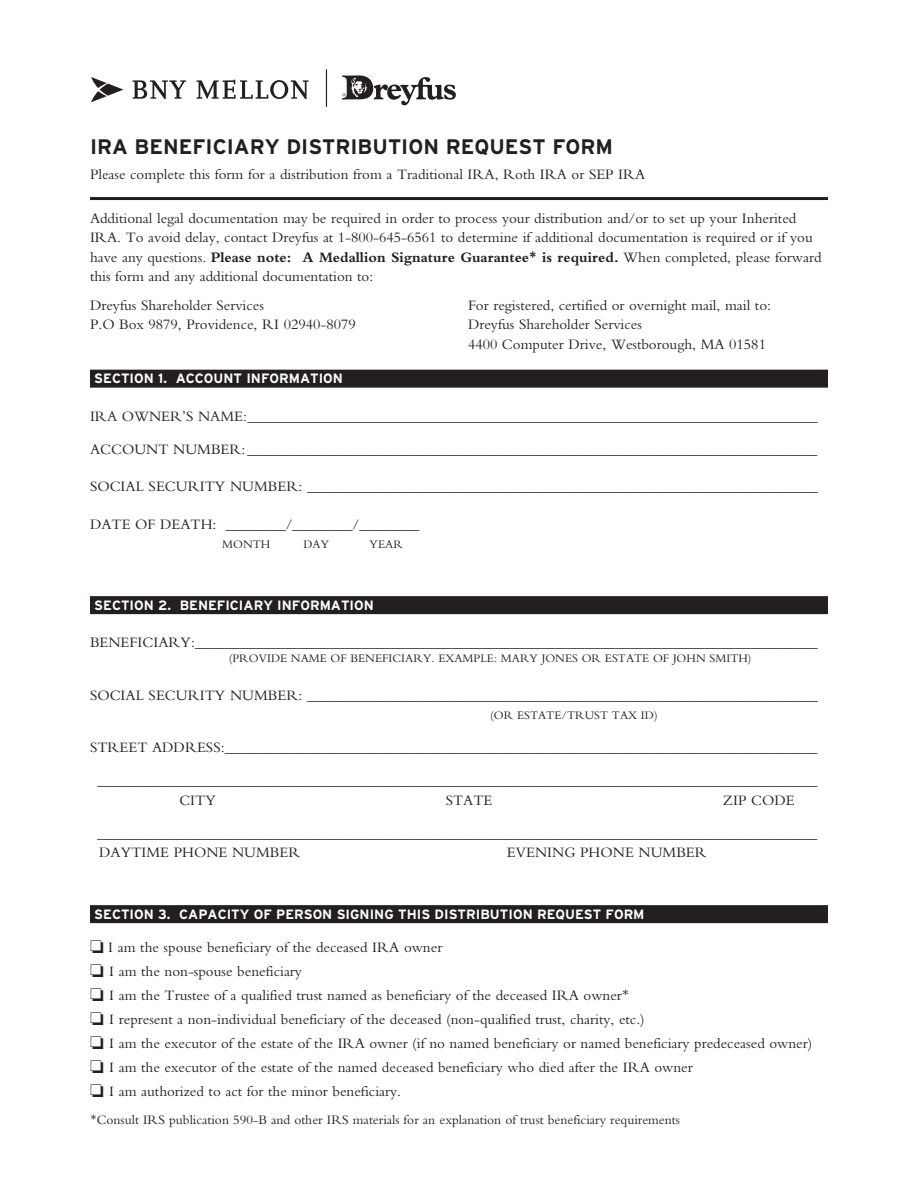
<style>
.page{position:relative;width:918px;height:1188px;background:#fff}
.page>*{position:absolute;margin:0;border:0;box-sizing:border-box;transform-origin:0 0}
.t1{font:700 21px "Interstate";color:#231f20}
.Line_w_7pt{font:15px/19.5px "Bembo";color:#231f20}
.Rules_Heads{font:700 13.5px "Interstate";color:#fff}
.Line_w_7pt-2{font:13.5px "Bembo";color:#231f20}
.t2{font:12px "Bembo";color:#231f20}
.s1{font-weight:700}
.s2{font-family:"Interstate"}
.s3{font-family:"Interstate";font-weight:300}
</style>
<div class="page">
<div style="left:90px;top:370px;width:738px;height:18px;background:#231f20"></div>
<div style="left:90px;top:596px;width:738px;height:18px;background:#231f20"></div>
<div style="left:90px;top:905px;width:738px;height:18px;background:#231f20"></div>
<svg style="left:342px;top:75px;width:114px;height:31px"></svg>
<svg style="left:133px;top:80px;width:176px;height:19px"></svg>
<svg style="left:91px;top:77px;width:32px;height:25px"></svg>
<hr style="left:326px;top:69px;width:1px;height:38px;background:#231f20">
<hr style="left:90px;top:197px;width:738px;height:3px;background:#231f20">
<p class="t1" style="left:90px;top:134px;width:525px">IRA BENEFICIARY DISTRIBUTION REQUEST FORM</p>
<p class="Line_w_7pt" style="left:90px;top:164px;width:557px">Please complete this form for a distribution from a Traditional IRA, Roth IRA or SEP IRA</p>
<p class="Line_w_7pt" style="left:90px;top:208px;width:733px">Additional legal documentation may be required in order to process your distribution and/or to set up your Inherited IRA. To avoid delay, contact Dreyfus at 1-800-645-6561 to determine if additional documentation is required or if you have any questions. <span class="s1">Please note: A Medallion Signature Guarantee</span><span class="s2">*</span> <span class="s1">is required.</span> When completed, please forward this form and any additional documentation to:</p>
<p class="Line_w_7pt" style="left:90px;top:295px;width:176px">Dreyfus Shareholder Services</p>
<p class="Line_w_7pt" style="left:468px;top:295px;width:305px">For registered, certified or overnight mail, mail to:</p>
<p class="Line_w_7pt" style="left:90px;top:315px;width:267px">P.O Box 9879, Providence, RI 02940-8079</p>
<p class="Line_w_7pt" style="left:468px;top:315px;width:300px">Dreyfus Shareholder Services<br>4400 Computer Drive, Westborough, MA 01581</p>
<p class="Rules_Heads" style="left:94px;top:371px;width:250px">SECTION 1. ACCOUNT INFORMATION</p>
<p class="Line_w_7pt" style="left:90px;top:406px;width:729px">IRA OWNER’S NAME:____________________________________________________________________________</p>
<p class="Line_w_7pt" style="left:90px;top:439px;width:729px">ACCOUNT NUMBER: ____________________________________________________________________________</p>
<p class="Line_w_7pt" style="left:90px;top:476px;width:729px">SOCIAL SECURITY NUMBER: ____________________________________________________________________</p>
<p class="Line_w_7pt" style="left:90px;top:514px;width:331px">DATE OF DEATH: ________/________/________</p>
<p class="t2" style="left:222px;top:537px;width:50px">MONTH</p>
<p class="t2" style="left:304px;top:537px;width:27px">DAY</p>
<p class="t2" style="left:370px;top:537px;width:35px">YEAR</p>
<p class="Rules_Heads" style="left:94px;top:597px;width:281px">SECTION 2. BENEFICIARY INFORMATION</p>
<p class="Line_w_7pt" style="left:90px;top:632px;width:729px">BENEFICIARY:___________________________________________________________________________________</p>
<p class="t2" style="left:229px;top:651px;width:524px">(PROVIDE NAME OF BENEFICIARY. EXAMPLE: MARY JONES OR ESTATE OF JOHN SMITH)</p>
<p class="Line_w_7pt" style="left:90px;top:685px;width:729px">SOCIAL SECURITY NUMBER: ____________________________________________________________________</p>
<p class="t2" style="left:490px;top:708px;width:169px">(OR ESTATE/TRUST TAX ID)</p>
<p class="Line_w_7pt" style="left:90px;top:737px;width:729px">STREET ADDRESS:_______________________________________________________________________________</p>
<p class="Line_w_7pt" style="left:97px;top:770px;width:721px">________________________________________________________________________________________________</p>
<p class="Line_w_7pt" style="left:179px;top:790px;width:38px">CITY</p>
<p class="Line_w_7pt" style="left:446px;top:790px;width:48px">STATE</p>
<p class="Line_w_7pt" style="left:723px;top:790px;width:73px">ZIP CODE</p>
<p class="Line_w_7pt" style="left:97px;top:823px;width:721px">________________________________________________________________________________________________</p>
<p class="Line_w_7pt" style="left:99px;top:842px;width:203px">DAYTIME PHONE NUMBER</p>
<p class="Line_w_7pt" style="left:507px;top:842px;width:201px">EVENING PHONE NUMBER</p>
<p class="Rules_Heads" style="left:94px;top:906px;width:552px">SECTION 3. CAPACITY OF PERSON SIGNING THIS DISTRIBUTION REQUEST FORM</p>
<p class="Line_w_7pt" style="left:90px;top:937px;width:354px">□ I am the spouse beneficiary of the deceased IRA owner</p>
<p class="Line_w_7pt" style="left:90px;top:961px;width:214px">□ I am the non-spouse beneficiary</p>
<p class="Line_w_7pt" style="left:90px;top:985px;width:541px">□ I am the Trustee of a qualified trust named as beneficiary of the deceased IRA owner<span class="s3">*</span></p>
<p class="Line_w_7pt" style="left:90px;top:1009px;width:556px">□ I represent a non-individual beneficiary of the deceased (non-qualified trust, charity, etc.)</p>
<p class="Line_w_7pt" style="left:90px;top:1033px;width:724px">□ I am the executor of the estate of the IRA owner (if no named beneficiary or named beneficiary predeceased owner)</p>
<p class="Line_w_7pt" style="left:90px;top:1057px;width:604px">□ I am the executor of the estate of the named deceased beneficiary who died after the IRA owner</p>
<p class="Line_w_7pt" style="left:90px;top:1081px;width:313px">□ I am authorized to act for the minor beneficiary.</p>
<p class="Line_w_7pt-2" style="left:90px;top:1112px;width:591px"><span class="s3">*</span>Consult IRS publication 590-B and other IRS materials for an explanation of trust beneficiary requirements</p>
</div>
